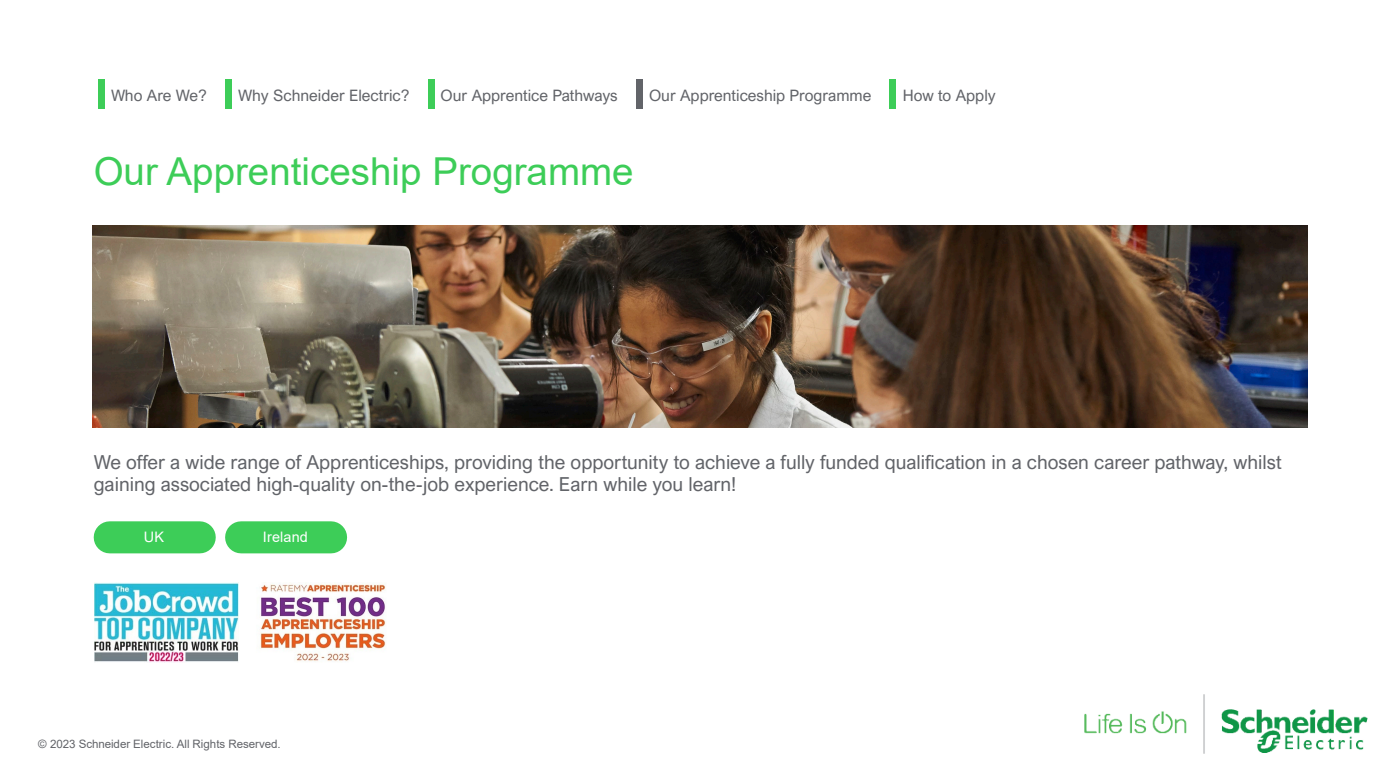
<style>
.page{position:relative;width:1386px;height:780px;background:#fff}
.page>*{position:absolute;margin:0;border:0;box-sizing:border-box;transform-origin:0 0}
.t1{font:38.5px "Arial";color:#3dcd58}
.t2{font:19.25px/21.9px "Arial Nova";color:#626469}
.t3{font:15.75px "Arial Nova";color:#626469}
.t4{font:14.44px "Arial";letter-spacing:.01em;color:#fff}
.t5{font:11.55px "Arial";letter-spacing:-.005em;color:#626469}
</style>
<div class="page">
<img style="left:1084px;top:694px;width:283px;height:59px">
<img style="left:93px;top:225px;width:1214px;height:203px">
<svg style="left:94px;top:521px;width:122px;height:32px;background:#49d062"></svg>
<svg style="left:225px;top:521px;width:122px;height:32px;background:#49d062"></svg>
<img style="left:94px;top:582px;width:144px;height:80px">
<img style="left:260px;top:583px;width:126px;height:78px">
<div style="left:98px;top:79px;width:7px;height:29px;background:#3dcd58"></div>
<div style="left:225px;top:79px;width:7px;height:29px;background:#3dcd58"></div>
<div style="left:635px;top:79px;width:7px;height:29px;background:#626469"></div>
<div style="left:889px;top:79px;width:7px;height:29px;background:#3dcd58"></div>
<div style="left:428px;top:79px;width:6px;height:29px;background:#3dcd58"></div>
<p class="t3" style="left:111px;top:86px;width:97px">Who Are We?</p>
<p class="t3" style="left:238px;top:86px;width:173px">Why Schneider Electric?</p>
<p class="t3" style="left:440px;top:86px;width:179px">Our Apprentice Pathways</p>
<p class="t3" style="left:649px;top:86px;width:224px">Our Apprenticeship Programme</p>
<p class="t3" style="left:902px;top:86px;width:94px">How to Apply</p>
<p class="t1" style="left:94px;top:144px;width:541px">Our Apprenticeship Programme</p>
<p class="t2" style="left:94px;top:451px;width:1189px">We offer a wide range of Apprenticeships, providing the opportunity to achieve a fully funded qualification in a chosen career pathway, whilst gaining associated high-quality on-the-job experience. Earn while you learn!</p>
<p class="t4" style="left:144px;top:527px;width:22px">UK</p>
<p class="t4" style="left:263px;top:527px;width:46px">Ireland</p>
<p class="t5" style="left:38px;top:735px;width:244px">© 2023 Schneider Electric. All Rights Reserved.</p>
</div>
